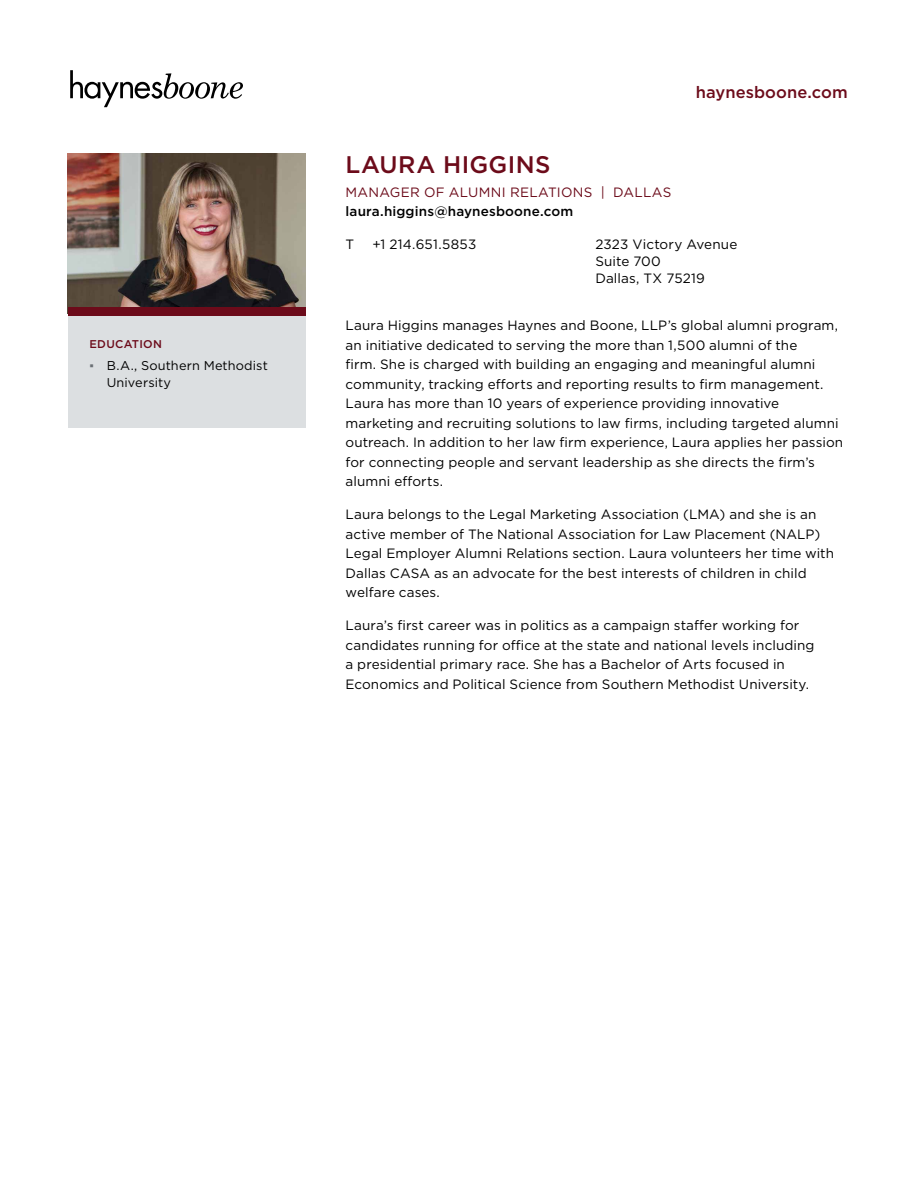
<style>
.page{position:relative;width:918px;height:1188px;background:#fff}
.page>*{position:absolute;margin:0;border:0;box-sizing:border-box;transform-origin:0 0}
.t1{font:500 24px "Gotham";letter-spacing:.015em;color:#6c0b1a}
.t2{font:500 16.5px "Gotham";letter-spacing:.005em;color:#6c0b1a}
.t3{font:13.5px/19.5px "Gotham";letter-spacing:.005em;color:#000}
.t4{font:13.5px "Gotham";letter-spacing:.02em;color:#6c0b1a}
.t5{font:500 13.5px "Gotham";letter-spacing:.01em;color:#000}
.t6{font:12.75px/16.5px "Gotham";letter-spacing:.01em;color:#000}
.t7{font:500 11.25px "Gotham";letter-spacing:.025em;color:#6c0b1a}
.s1{font-family:"Arial";color:#6b7075}
</style>
<div class="page">
<img style="left:68px;top:153px;width:237px;height:155px">
<div style="left:68px;top:316px;width:237px;height:112px;background:#dcdfe1"></div>
<div style="left:68px;top:308px;width:237px;height:8px;background:#6c0b1a"></div>
<svg style="left:70px;top:70px;width:173px;height:37px"></svg>
<p class="t7" style="left:89px;top:337px;width:74px">EDUCATION</p>
<p class="t6" style="left:107px;top:357px;width:163px;text-indent:-17px"><span class="s1">▪</span> B.A., Southern Methodist<br>University</p>
<p class="t2" style="left:696px;top:82px;width:153px">haynesboone.com</p>
<h1 class="t1" style="left:346px;top:148px;width:206px">LAURA HIGGINS</h1>
<p class="t4" style="left:346px;top:183px;width:328px">MANAGER OF ALUMNI RELATIONS | DALLAS</p>
<p class="t5" style="left:346px;top:203px;width:229px">laura.higgins@haynesboone.com</p>
<p class="t3" style="left:346px;top:234px;width:10px">T</p>
<p class="t3" style="left:373px;top:234px;width:105px">+1 214.651.5853</p>
<p class="t3" style="left:595px;top:235px;width:144px;line-height:17.2px">2323 Victory Avenue<br>Suite 700<br>Dallas, TX 75219</p>
<p class="t3" style="left:346px;top:316px;width:499px">Laura Higgins manages Haynes and Boone, LLP’s global alumni program, an initiative dedicated to serving the more than 1,500 alumni of the<br>firm. She is charged with building an engaging and meaningful alumni community, tracking efforts and reporting results to firm management.<br>Laura has more than 10 years of experience providing innovative marketing and recruiting solutions to law firms, including targeted alumni outreach. In addition to her law firm experience, Laura applies her passion for connecting people and servant leadership as she directs the firm’s alumni efforts.</p>
<p class="t3" style="left:346px;top:505px;width:490px">Laura belongs to the Legal Marketing Association (LMA) and she is an active member of The National Association for Law Placement (NALP)<br>Legal Employer Alumni Relations section. Laura volunteers her time with Dallas CASA as an advocate for the best interests of children in child welfare cases.</p>
<p class="t3" style="left:346px;top:616px;width:470px">Laura’s first career was in politics as a campaign staffer working for candidates running for office at the state and national levels including a presidential primary race. She has a Bachelor of Arts focused in Economics and Political Science from Southern Methodist University.</p>
</div>
